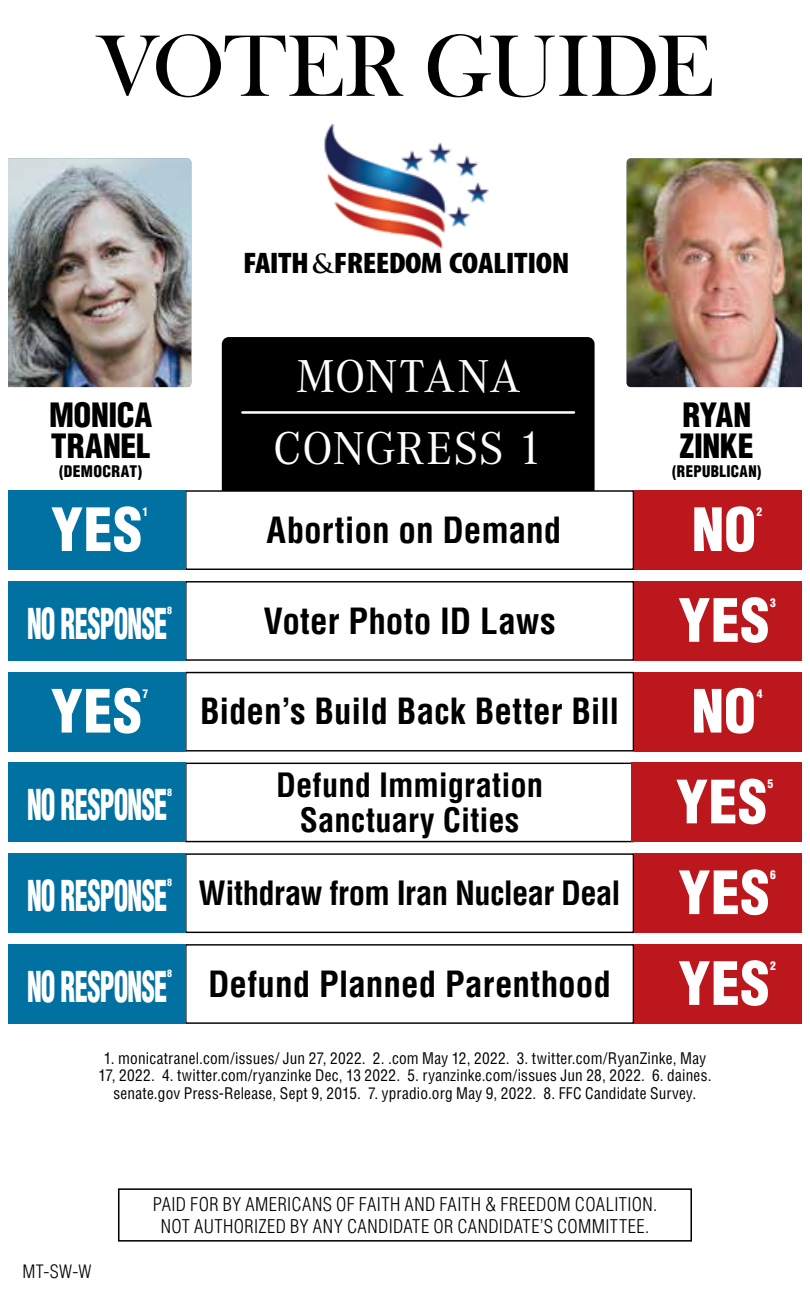
<style>
.page{position:relative;width:810px;height:1296px;background:#fff}
.page>*{position:absolute;margin:0;border:0;box-sizing:border-box;transform-origin:0 0}
.t1{font:90.45px "Bask Old Face";letter-spacing:-.005em;color:#000}
.t2{font:900 condensed 58.27px "Helvetica LT Std";letter-spacing:.005em;color:#fff}
.t3{font:47.7px/71.8px "Corporate A";letter-spacing:.01em;color:#fff;text-align:center}
.t4{font:900 condensed 41.62px "Helvetica LT Std";letter-spacing:-.03em;color:#fff;scale:.64 1}
.t5{font:700 condensed 35.32px "Helvetica LT Std";color:#000}
.t6{font:700 condensed 32.62px/35.3px "Helvetica LT Std";letter-spacing:-.005em;color:#000;text-align:center}
.t7{font:900 condensed 32.62px/31.1px "Helvetica LT Std";letter-spacing:-.01em;color:#000}
.t8{font:900 condensed 29.93px "Myriad Pro";letter-spacing:-.02em;color:#000;scale:1.11 1}
.t9{font:300 condensed 18.45px/22.3px "Helvetica LT Std";letter-spacing:.02em;color:#000;text-align:center}
.t10{font:300 condensed 18px "Helvetica LT Std";color:#000}
.t11{font:condensed 15.53px/17.6px "Helvetica LT Std";letter-spacing:.015em;color:#000;text-align:center}
.t12{font:900 condensed 15.53px "Helvetica LT Std";letter-spacing:.02em;color:#000;scale:.96 1}
.t13{font:900 condensed 15.53px "Helvetica LT Std";letter-spacing:.02em;color:#000}
.t14{font:900 condensed 11.7px "Helvetica LT Std";color:#fff}
.t15{font:900 condensed 9.9px "Helvetica LT Std";color:#fff}
.s1{font-family:"Trajan Pro";font-weight:700;font-stretch:normal;font-size:25.65px}
.s2{font-weight:900;font-size:58.27px;color:#fff}
.s3{font-weight:900;font-size:41.62px;color:#fff}
</style>
<div class="page">
<img style="left:324px;top:124px;width:165px;height:125px">
<div style="left:222px;top:337px;width:373px;height:153px;background:#000"></div>
<img style="left:8px;top:158px;width:183px;height:229px">
<img style="left:627px;top:158px;width:175px;height:229px">
<div style="left:185px;top:581px;width:449px;height:80px;border:1px solid #000"></div>
<div style="left:0;top:581px;width:185px;height:80px;background:#0071a0"></div>
<div style="left:634px;top:581px;width:176px;height:80px;background:#bb171d"></div>
<div style="left:185px;top:490px;width:449px;height:80px;border:1px solid #000"></div>
<div style="left:0;top:490px;width:185px;height:80px;background:#0071a0"></div>
<div style="left:634px;top:490px;width:176px;height:80px;background:#bb171d"></div>
<div style="left:185px;top:853px;width:449px;height:80px;border:1px solid #000"></div>
<div style="left:0;top:853px;width:185px;height:80px;background:#0071a0"></div>
<div style="left:634px;top:853px;width:176px;height:80px;background:#bb171d"></div>
<div style="left:185px;top:944px;width:449px;height:80px;border:1px solid #000"></div>
<div style="left:0;top:944px;width:185px;height:80px;background:#0071a0"></div>
<div style="left:634px;top:944px;width:176px;height:80px;background:#bb171d"></div>
<div style="left:185px;top:672px;width:449px;height:80px;border:1px solid #000"></div>
<div style="left:0;top:672px;width:185px;height:80px;background:#0071a0"></div>
<div style="left:634px;top:672px;width:176px;height:80px;background:#bb171d"></div>
<div style="left:185px;top:763px;width:449px;height:79px;border:1px solid #000"></div>
<div style="left:0;top:763px;width:185px;height:79px;background:#0071a0"></div>
<div style="left:632px;top:763px;width:178px;height:79px;background:#bb171d"></div>
<hr style="left:242px;top:411px;width:332px;height:3px;background:#fff">
<div style="left:118px;top:1188px;width:574px;height:54px;border:2px solid #000"></div>
<div style="left:0;top:0;width:8px;height:1296px;background:#fff"></div>
<div style="left:803px;top:0;width:7px;height:1296px;background:#fff"></div>
<h1 class="t1" style="left:97px;top:16px;width:617px">VOTER GUIDE</h1>
<h3 class="t7" style="left:49px;top:399px;width:105px">MONICA<br>TRANEL</h3>
<p class="t13" style="left:59px;top:461px;width:84px">(DEMOCRAT)</p>
<h3 class="t8" style="left:243px;top:244px;width:296px">FAITH<span class="s1">&amp;</span>FREEDOM COALITION</h3>
<h3 class="t3" style="left:273px;top:341px;width:271px">MONTANA<br>CONGRESS 1</h3>
<h3 class="t7" style="left:680px;top:399px;width:75px">RYAN<br>ZINKE</h3>
<p class="t12" style="left:672px;top:461px;width:94px">(REPUBLICAN)</p>
<h2 class="t2" style="left:51px;top:493px;width:93px">YES</h2>
<h3 class="t5" style="left:267px;top:508px;width:296px">Abortion on Demand</h3>
<p class="t14" style="left:142px;top:504px;width:7px">1</p>
<h2 class="t2" style="left:692px;top:493px;width:66px">NO</h2>
<p class="t14" style="left:757px;top:504px;width:7px">2</p>
<p class="t15" style="left:167px;top:604px;width:6px">8</p>
<h2 class="t2" style="left:678px;top:584px;width:93px">YES</h2>
<p class="t14" style="left:770px;top:595px;width:7px">3</p>
<h3 class="t4" style="left:27px;top:597px;width:221px">NO RESPONSE</h3>
<h3 class="t5" style="left:263px;top:599px;width:294px">Voter Photo ID Laws</h3>
<h3 class="t5" style="left:51px;top:689px;width:570px"><span class="s2">YES</span> Biden’s Build Back Better Bill</h3>
<p class="t14" style="left:143px;top:686px;width:7px">7</p>
<h2 class="t2" style="left:692px;top:674px;width:66px">NO</h2>
<p class="t14" style="left:757px;top:686px;width:7px">4</p>
<h3 class="t6" style="left:276px;top:767px;width:269px">Defund Immigration<br>Sanctuary Cities</h3>
<h3 class="t4" style="left:27px;top:779px;width:221px">NO RESPONSE</h3>
<p class="t15" style="left:167px;top:786px;width:6px">8</p>
<h2 class="t2" style="left:676px;top:765px;width:93px">YES</h2>
<p class="t14" style="left:768px;top:777px;width:7px">5</p>
<p class="t15" style="left:167px;top:876px;width:6px">8</p>
<h2 class="t2" style="left:678px;top:856px;width:93px">YES</h2>
<p class="t14" style="left:770px;top:867px;width:7px">6</p>
<h3 class="t6" style="left:27px;top:875px;width:595px"><span class="s3">NO RESPONSE</span> Withdraw from Iran Nuclear Deal</h3>
<p class="t15" style="left:167px;top:967px;width:6px">8</p>
<h2 class="t2" style="left:678px;top:947px;width:93px">YES</h2>
<p class="t14" style="left:770px;top:958px;width:7px">2</p>
<h3 class="t5" style="left:27px;top:962px;width:586px"><span class="s3">NO RESPONSE</span> Defund Planned Parenthood</h3>
<p class="t11" style="left:98px;top:1049px;width:615px">1. monicatranel.com/issues/ Jun 27, 2022. 2. .com May 12, 2022. 3. twitter.com/RyanZinke, May<br>17, 2022. 4. twitter.com/ryanzinke Dec, 13 2022. 5. ryanzinke.com/issues Jun 28, 2022. 6. daines. senate.gov Press-Release, Sept 9, 2015. 7. ypradio.org May 9, 2022. 8. FFC Candidate Survey.</p>
<p class="t10" style="left:22px;top:1260px;width:71px">MT-SW-W</p>
<p class="t9" style="left:153px;top:1193px;width:506px">PAID FOR BY AMERICANS OF FAITH AND FAITH &amp; FREEDOM COALITION.<br>NOT AUTHORIZED BY ANY CANDIDATE OR CANDIDATE’S COMMITTEE.</p>
</div>
